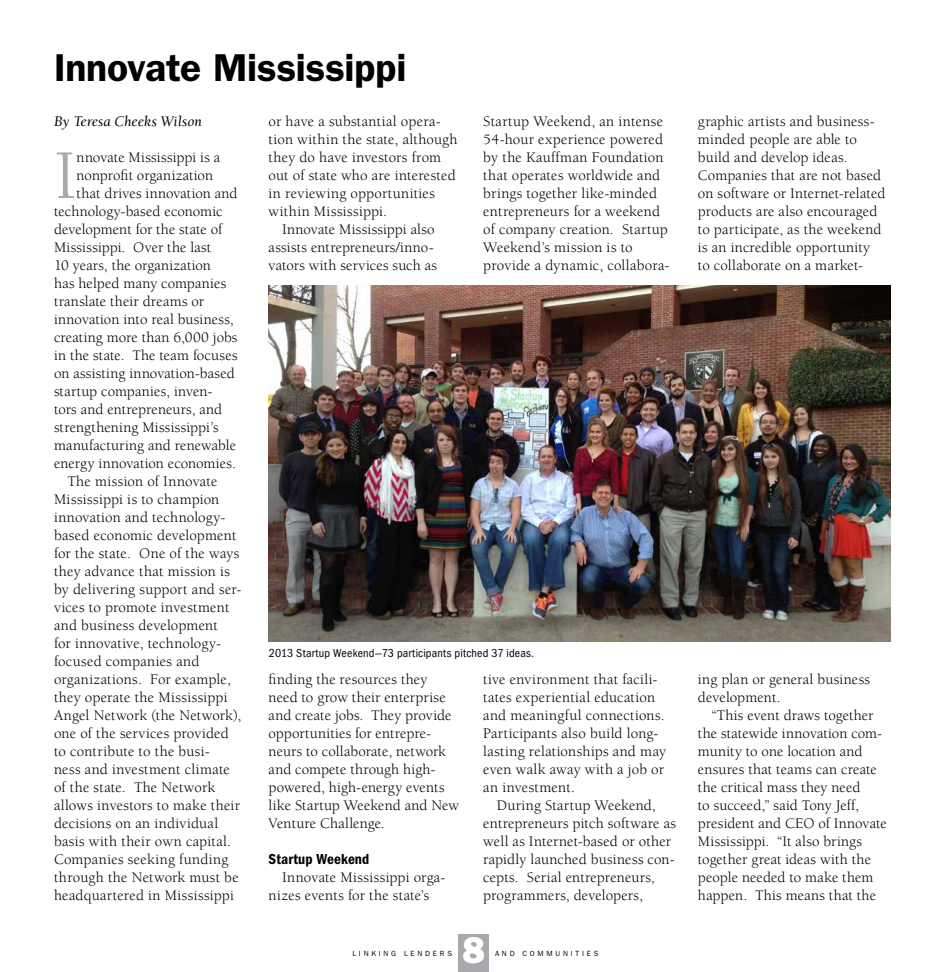
<style>
.page{position:relative;width:945px;height:972px;background:#fff}
.page>*{position:absolute;margin:0;border:0;box-sizing:border-box;transform-origin:0 0}
.t1{font:71.7px "Berkeley Std";color:#a7a9ac}
.t2{font:600 39px "ITC Franklin Gothic Std";letter-spacing:-.005em;color:#000}
.t3{font:37.5px "ITC Franklin Gothic Std Hvy";color:#fff}
.t4{font:15px/18px "Berkeley Std";letter-spacing:.01em;color:#000}
.t5{font:italic 15px "Berkeley Std";color:#000}
.t6{font:15px "Berkeley Std";letter-spacing:.03em;color:#000}
.t7{font:15px "ITC Franklin Gothic Std Dm Cd";letter-spacing:.005em;color:#000}
.t8{font:condensed 12px "ITC Franklin Gothic Std";letter-spacing:.015em;color:#000}
.t9{font:7.5px "ITC Franklin Gothic Std";letter-spacing:.37em;color:#000}
</style>
<div class="page">
<img style="left:269px;top:285px;width:622px;height:357px">
<div style="left:458px;top:934px;width:31px;height:38px;background:#a7a9ac"></div>
<h2 class="t2" style="left:54px;top:44px;width:354px">Innovate Mississippi</h2>
<p class="t5" style="left:54px;top:113px;width:149px">By Teresa Cheeks Wilson</p>
<h1 class="t1" style="left:54px;top:137px;width:24px">I</h1>
<p class="t4" style="left:77px;top:149px;width:145px">nnovate Mississippi is a</p>
<p class="t4" style="left:269px;top:113px;width:174px">or have a substantial opera-</p>
<p class="t4" style="left:269px;top:131px;width:190px">tion within the state, although</p>
<p class="t4" style="left:269px;top:149px;width:174px">they do have investors from</p>
<p class="t4" style="left:269px;top:167px;width:189px">out of state who are interested</p>
<p class="t4" style="left:269px;top:185px;width:168px">in reviewing opportunities</p>
<p class="t6" style="left:269px;top:203px;width:120px">within Mississippi.</p>
<p class="t4" style="left:282px;top:221px;width:154px">Innovate Mississippi also</p>
<p class="t4" style="left:269px;top:239px;width:167px">assists entrepreneurs/inno-</p>
<p class="t4" style="left:269px;top:257px;width:170px">vators with services such as</p>
<p class="t4" style="left:483px;top:113px;width:188px">Startup Weekend, an intense<br>54-hour experience powered by the Kauffman Foundation that operates worldwide and brings together like-minded entrepreneurs for a weekend of company creation. Startup<br>Weekend’s mission is to provide a dynamic, collabora-</p>
<p class="t4" style="left:698px;top:113px;width:189px">graphic artists and business&shy;minded people are able to build and develop ideas.<br>Companies that are not based on software or Internet-related products are also encouraged to participate, as the weekend is an incredible opportunity to collaborate on a market-</p>
<p class="t4" style="left:77px;top:167px;width:138px">nonprofit organization</p>
<p class="t4" style="left:77px;top:185px;width:163px">that drives innovation and</p>
<p class="t4" style="left:54px;top:203px;width:170px">technology-based economic</p>
<p class="t4" style="left:54px;top:221px;width:170px">development for the state of</p>
<p class="t4" style="left:54px;top:239px;width:159px">Mississippi. Over the last</p>
<p class="t4" style="left:54px;top:257px;width:158px">10 years, the organization</p>
<p class="t4" style="left:54px;top:275px;width:174px">has helped many companies</p>
<p class="t4" style="left:54px;top:293px;width:152px">translate their dreams or</p>
<p class="t4" style="left:54px;top:311px;width:181px">innovation into real business,</p>
<p class="t4" style="left:54px;top:329px;width:185px">creating more than 6,000 jobs</p>
<p class="t4" style="left:54px;top:347px;width:185px">in the state. The team focuses</p>
<p class="t4" style="left:54px;top:365px;width:182px">on assisting innovation-based</p>
<p class="t4" style="left:54px;top:383px;width:160px">startup companies, inven-</p>
<p class="t4" style="left:54px;top:401px;width:170px">tors and entrepreneurs, and</p>
<p class="t4" style="left:54px;top:419px;width:166px">strengthening Mississippi’s</p>
<p class="t4" style="left:54px;top:437px;width:184px">manufacturing and renewable</p>
<p class="t4" style="left:54px;top:455px;width:183px">energy innovation economies.</p>
<p class="t4" style="left:68px;top:473px;width:151px">The mission of Innovate</p>
<p class="t4" style="left:54px;top:491px;width:167px">Mississippi is to champion</p>
<p class="t4" style="left:54px;top:509px;width:173px">innovation and technology-</p>
<p class="t4" style="left:54px;top:527px;width:184px">based economic development</p>
<p class="t4" style="left:54px;top:545px;width:187px">for the state. One of the ways</p>
<p class="t4" style="left:54px;top:563px;width:178px">they advance that mission is</p>
<p class="t4" style="left:54px;top:581px;width:189px">by delivering support and ser-</p>
<p class="t4" style="left:54px;top:599px;width:177px">vices to promote investment</p>
<p class="t4" style="left:54px;top:617px;width:165px">and business development</p>
<p class="t4" style="left:54px;top:635px;width:169px">for innovative, technology-</p>
<p class="t4" style="left:54px;top:653px;width:147px">focused companies and</p>
<p class="t4" style="left:54px;top:671px;width:178px">organizations. For example,</p>
<p class="t4" style="left:54px;top:689px;width:175px">they operate the Mississippi</p>
<p class="t4" style="left:54px;top:707px;width:189px">Angel Network (the Network),</p>
<p class="t4" style="left:54px;top:725px;width:176px">one of the services provided</p>
<p class="t4" style="left:54px;top:743px;width:157px">to contribute to the busi-</p>
<p class="t4" style="left:54px;top:761px;width:178px">ness and investment climate</p>
<p class="t4" style="left:54px;top:779px;width:163px">of the state. The Network</p>
<p class="t4" style="left:54px;top:797px;width:188px">allows investors to make their</p>
<p class="t4" style="left:54px;top:815px;width:166px">decisions on an individual</p>
<p class="t4" style="left:54px;top:833px;width:179px">basis with their own capital.</p>
<p class="t4" style="left:54px;top:851px;width:176px">Companies seeking funding</p>
<p class="t4" style="left:54px;top:869px;width:186px">through the Network must be</p>
<p class="t4" style="left:54px;top:887px;width:181px">headquartered in Mississippi</p>
<p class="t8" style="left:269px;top:646px;width:267px">2013 Startup Weekend—73 participants pitched 37 ideas.</p>
<p class="t4" style="left:269px;top:671px;width:192px">finding the resources they need to grow their enterprise and create jobs. They provide opportunities for entrepre&shy;neurs to collaborate, network and compete through high&shy;powered, high-energy events like Startup Weekend and New<br>Venture Challenge.</p>
<p class="t7" style="left:269px;top:850px;width:102px">Startup Weekend</p>
<p class="t4" style="left:269px;top:869px;width:178px;text-indent:14px">Innovate Mississippi orga&shy;nizes events for the state’s</p>
<p class="t4" style="left:483px;top:671px;width:184px">tive environment that facili&shy;tates experiential education and meaningful connections.<br>Participants also build long&shy;lasting relationships and may even walk away with a job or an investment.</p>
<p class="t4" style="left:483px;top:797px;width:194px;text-indent:14px">During Startup Weekend, entrepreneurs pitch software as well as Internet-based or other rapidly launched business con&shy;cepts. Serial entrepreneurs, programmers, developers,</p>
<p class="t4" style="left:698px;top:671px;width:174px">ing plan or general business development.</p>
<p class="t4" style="left:698px;top:707px;width:190px;text-indent:14px">“This event draws together the statewide innovation com&shy;munity to one location and ensures that teams can create the critical mass they need<br>to succeed,” said Tony Jeff, president and CEO of Innovate<br>Mississippi. “It also brings together great ideas with the people needed to make them happen. This means that the</p>
<h3 class="t3" style="left:463px;top:928px;width:24px">#8</h3>
<p class="t9" style="left:352px;top:949px;width:101px">LINKING LENDERS</p>
<p class="t9" style="left:495px;top:949px;width:105px">AND COMMUNITIES</p>
</div>
